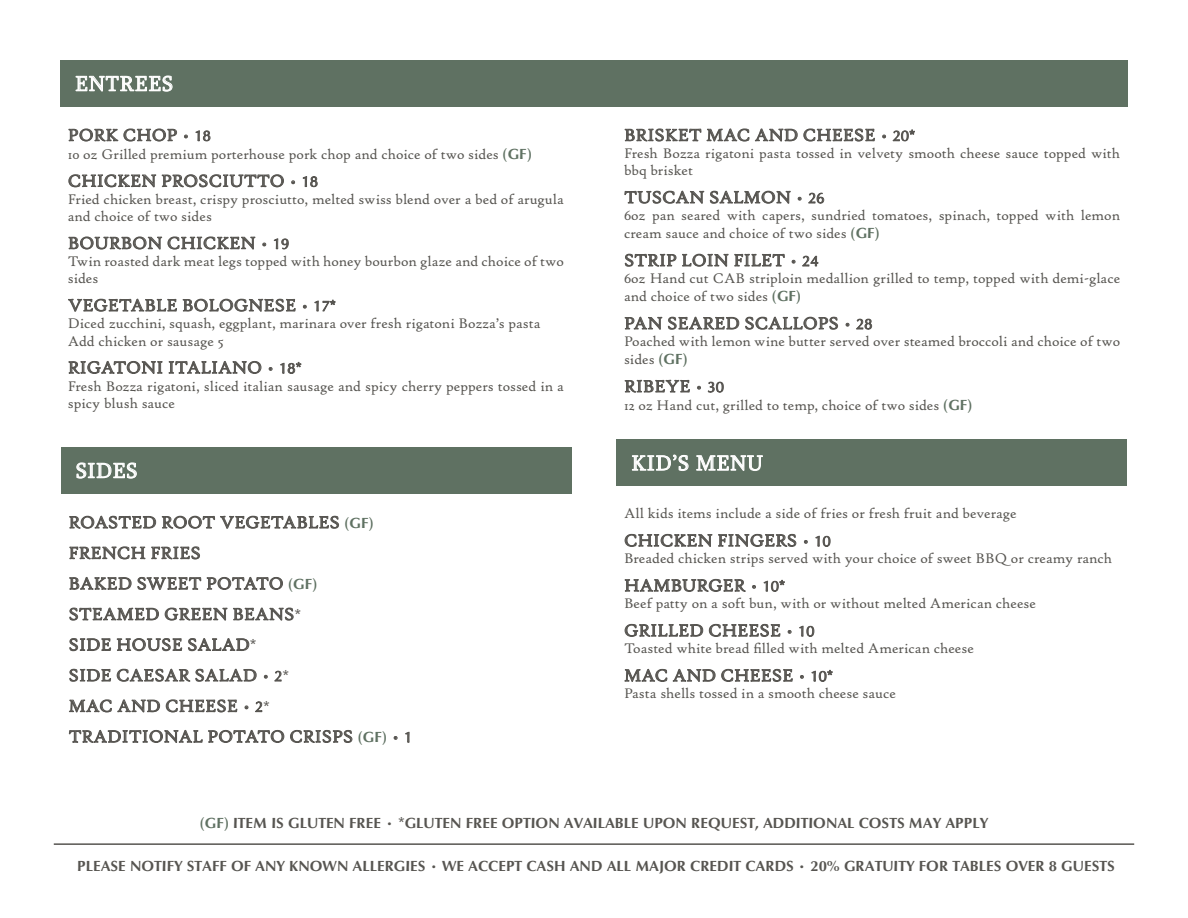
<style>
.page{position:relative;width:1188px;height:918px;background:#fff}
.page>*{position:absolute;margin:0;border:0;box-sizing:border-box;transform-origin:0 0}
.t1{font:21.6px "Sylfaen";letter-spacing:.05em;color:#fff}
.t2{font:18px/30.6px "Hightower Text Roman";color:#575551}
.t3{font:15px/17.2px "Hightower Text Roman";color:#575551}
.t4{font:700 15px "Optimum";color:#575551}
.s1{font-family:"Optimum";font-size:15px}
.s2{font-family:"Optimum";font-weight:700;color:#5f7162}
.s3{font-family:"Optimum";font-weight:700;font-size:15px;color:#5f7162}
.s4{font-family:"Optimum";font-weight:700;font-size:15px}
.s5{color:#5f7162}
</style>
<div class="page">
<svg style="left:69px;top:129px;width:49px;height:12px"></svg>
<svg style="left:124px;top:129px;width:53px;height:12px"></svg>
<svg style="left:184px;top:135px;width:4px;height:3px"></svg>
<svg style="left:196px;top:130px;width:14px;height:11px"></svg>
<svg style="left:69px;top:174px;width:87px;height:13px"></svg>
<svg style="left:162px;top:174px;width:122px;height:13px"></svg>
<svg style="left:291px;top:180px;width:4px;height:4px"></svg>
<svg style="left:303px;top:176px;width:15px;height:11px"></svg>
<svg style="left:69px;top:237px;width:93px;height:13px"></svg>
<svg style="left:168px;top:236px;width:87px;height:14px"></svg>
<svg style="left:274px;top:238px;width:15px;height:11px"></svg>
<svg style="left:68px;top:298px;width:109px;height:14px"></svg>
<svg style="left:183px;top:298px;width:113px;height:14px"></svg>
<svg style="left:303px;top:305px;width:4px;height:4px"></svg>
<svg style="left:314px;top:300px;width:22px;height:11px"></svg>
<svg style="left:69px;top:361px;width:94px;height:13px"></svg>
<svg style="left:169px;top:361px;width:92px;height:13px"></svg>
<svg style="left:269px;top:367px;width:4px;height:4px"></svg>
<svg style="left:280px;top:362px;width:21px;height:12px"></svg>
<svg style="left:625px;top:128px;width:76px;height:13px"></svg>
<svg style="left:707px;top:128px;width:42px;height:14px"></svg>
<svg style="left:755px;top:129px;width:43px;height:13px"></svg>
<svg style="left:804px;top:128px;width:71px;height:13px"></svg>
<svg style="left:893px;top:129px;width:22px;height:12px"></svg>
<svg style="left:624px;top:190px;width:80px;height:14px"></svg>
<svg style="left:710px;top:190px;width:81px;height:14px"></svg>
<svg style="left:798px;top:197px;width:4px;height:4px"></svg>
<svg style="left:808px;top:193px;width:16px;height:11px"></svg>
<svg style="left:625px;top:253px;width:51px;height:14px"></svg>
<svg style="left:682px;top:253px;width:103px;height:14px"></svg>
<svg style="left:802px;top:256px;width:16px;height:11px"></svg>
<svg style="left:625px;top:317px;width:37px;height:13px"></svg>
<svg style="left:668px;top:316px;width:71px;height:14px"></svg>
<svg style="left:745px;top:317px;width:93px;height:13px"></svg>
<svg style="left:856px;top:319px;width:16px;height:11px"></svg>
<svg style="left:625px;top:379px;width:65px;height:14px"></svg>
<svg style="left:697px;top:386px;width:4px;height:4px"></svg>
<svg style="left:708px;top:382px;width:16px;height:11px"></svg>
<div style="left:60px;top:60px;width:1068px;height:46px;background:#5f7162"></div>
<svg style="left:76px;top:75px;width:96px;height:17px"></svg>
<hr style="left:54px;top:843px;width:1080px;height:2px;background:#575551">
<svg style="left:69px;top:515px;width:87px;height:14px"></svg>
<svg style="left:162px;top:515px;width:177px;height:14px"></svg>
<svg style="left:70px;top:546px;width:75px;height:13px"></svg>
<svg style="left:151px;top:546px;width:49px;height:13px"></svg>
<svg style="left:69px;top:576px;width:225px;height:75px"></svg>
<svg style="left:69px;top:668px;width:215px;height:75px"></svg>
<svg style="left:290px;top:730px;width:62px;height:13px"></svg>
<svg style="left:394px;top:736px;width:4px;height:4px"></svg>
<svg style="left:405px;top:732px;width:5px;height:11px"></svg>
<div style="left:61px;top:447px;width:510px;height:46px;background:#5f7162"></div>
<svg style="left:76px;top:463px;width:61px;height:16px"></svg>
<svg style="left:625px;top:533px;width:87px;height:14px"></svg>
<svg style="left:718px;top:533px;width:78px;height:14px"></svg>
<svg style="left:804px;top:540px;width:4px;height:4px"></svg>
<svg style="left:815px;top:536px;width:15px;height:11px"></svg>
<svg style="left:625px;top:578px;width:121px;height:14px"></svg>
<svg style="left:752px;top:585px;width:4px;height:4px"></svg>
<svg style="left:764px;top:580px;width:21px;height:12px"></svg>
<svg style="left:625px;top:623px;width:78px;height:14px"></svg>
<svg style="left:709px;top:623px;width:71px;height:14px"></svg>
<svg style="left:799px;top:626px;width:15px;height:11px"></svg>
<svg style="left:625px;top:668px;width:42px;height:14px"></svg>
<svg style="left:673px;top:669px;width:42px;height:13px"></svg>
<svg style="left:721px;top:668px;width:72px;height:14px"></svg>
<svg style="left:800px;top:675px;width:4px;height:4px"></svg>
<svg style="left:812px;top:670px;width:21px;height:12px"></svg>
<div style="left:617px;top:439px;width:510px;height:47px;background:#5f7162"></div>
<svg style="left:632px;top:455px;width:56px;height:16px"></svg>
<svg style="left:696px;top:455px;width:67px;height:16px"></svg>
<h1 class="t1" style="left:75px;top:69px;width:99px">ENTREES</h1>
<p class="t2" style="left:68px;top:120px;width:145px">PORK CHOP <span class="s1">• 18</span></p>
<p class="t3" style="left:68px;top:145px;width:466px">10 oz Grilled premium porterhouse pork chop and choice of two sides <span class="s2">(GF)</span></p>
<p class="t2" style="left:68px;top:165px;width:252px">CHICKEN PROSCIUTTO <span class="s1">• 18</span></p>
<p class="t3" style="left:68px;top:190px;width:498px">Fried chicken breast, crispy prosciutto, melted swiss blend over a bed of arugula and choice of two sides</p>
<p class="t2" style="left:68px;top:228px;width:223px">BOURBON CHICKEN <span class="s1">• 19</span></p>
<p class="t3" style="left:68px;top:253px;width:498px">Twin roasted dark meat legs topped with honey bourbon glaze and choice of two sides</p>
<p class="t2" style="left:68px;top:290px;width:270px">VEGETABLE BOLOGNESE <span class="s1">• 17*</span></p>
<p class="t3" style="left:68px;top:315px;width:474px">Diced zucchini, squash, eggplant, marinara over fresh rigatoni Bozza’s pasta<br>Add chicken or sausage 5</p>
<p class="t2" style="left:68px;top:352px;width:235px">RIGATONI ITALIANO <span class="s1">• 18*</span></p>
<p class="t3" style="left:68px;top:377px;width:498px">Fresh Bozza rigatoni, sliced italian sausage and spicy cherry peppers tossed in a spicy blush sauce</p>
<h1 class="t1" style="left:76px;top:456px;width:62px">SIDES</h1>
<p class="t2" style="left:69px;top:507px;width:345px">ROASTED ROOT VEGETABLES <span class="s3">(GF)<br></span>FRENCH FRIES<br>BAKED SWEET POTATO <span class="s3">(GF)<br></span>STEAMED GREEN BEANS<span class="s4">*<br></span>SIDE HOUSE SALAD<span class="s4">*<br></span>SIDE CAESAR SALAD <span class="s1">• 2</span><span class="s4">*<br></span>MAC AND CHEESE <span class="s1">• 2</span><span class="s4">*<br></span>TRADITIONAL POTATO CRISPS <span class="s3">(GF)</span> <span class="s1">• 1</span></p>
<p class="t2" style="left:624px;top:120px;width:293px">BRISKET MAC AND CHEESE <span class="s1">• 20*</span></p>
<p class="t3" style="left:624px;top:145px;width:498px">Fresh Bozza rigatoni pasta tossed in velvety smooth cheese sauce topped with bbq brisket</p>
<p class="t2" style="left:624px;top:182px;width:202px">TUSCAN SALMON <span class="s1">• 26</span></p>
<p class="t3" style="left:624px;top:206px;width:498px;line-height:18px">6oz pan seared with capers, sundried tomatoes, spinach, topped with lemon cream sauce and choice of two sides <span class="s2">(GF)</span></p>
<p class="t2" style="left:624px;top:245px;width:196px">STRIP LOIN FILET <span class="s1">• 24</span></p>
<p class="t3" style="left:624px;top:269px;width:498px;line-height:18px">6oz Hand cut CAB striploin medallion grilled to temp, topped with demi-glace and choice of two sides <span class="s2">(GF)</span></p>
<p class="t2" style="left:624px;top:308px;width:250px">PAN SEARED SCALLOPS <span class="s1">• 28</span></p>
<p class="t3" style="left:624px;top:332px;width:498px;line-height:18px">Poached with lemon wine butter served over steamed broccoli and choice of two sides <span class="s2">(GF)</span></p>
<p class="t2" style="left:624px;top:371px;width:101px">RIBEYE <span class="s1">• 30</span></p>
<p class="t3" style="left:624px;top:397px;width:350px">12 oz Hand cut, grilled to temp, choice of two sides <span class="s2">(GF)</span></p>
<h1 class="t1" style="left:632px;top:449px;width:133px">KID’S MENU</h1>
<p class="t3" style="left:624px;top:505px;width:394px">All kids items include a side of fries or fresh fruit and beverage</p>
<p class="t2" style="left:624px;top:525px;width:208px">CHICKEN FINGERS <span class="s1">• 10</span></p>
<p class="t3" style="left:624px;top:550px;width:490px">Breaded chicken strips served with your choice of sweet BBQ or creamy ranch</p>
<p class="t2" style="left:624px;top:570px;width:163px">HAMBURGER <span class="s1">• 10*</span></p>
<p class="t3" style="left:624px;top:595px;width:413px">Beef patty on a soft bun, with or without melted American cheese</p>
<p class="t2" style="left:624px;top:615px;width:192px">GRILLED CHEESE <span class="s1">• 10</span></p>
<p class="t3" style="left:624px;top:640px;width:351px">Toasted white bread filled with melted American cheese</p>
<p class="t2" style="left:624px;top:660px;width:211px">MAC AND CHEESE <span class="s1">• 10*</span></p>
<p class="t3" style="left:624px;top:685px;width:274px">Pasta shells tossed in a smooth cheese sauce</p>
<p class="t4" style="left:200px;top:814px;width:790px"><span class="s5">(GF)</span> ITEM IS GLUTEN FREE • *GLUTEN FREE OPTION AVAILABLE UPON REQUEST, ADDITIONAL COSTS MAY APPLY</p>
<p class="t4" style="left:77px;top:857px;width:1039px">PLEASE NOTIFY STAFF OF ANY KNOWN ALLERGIES • WE ACCEPT CASH AND ALL MAJOR CREDIT CARDS • 20% GRATUITY FOR TABLES OVER 8 GUESTS</p>
</div>
